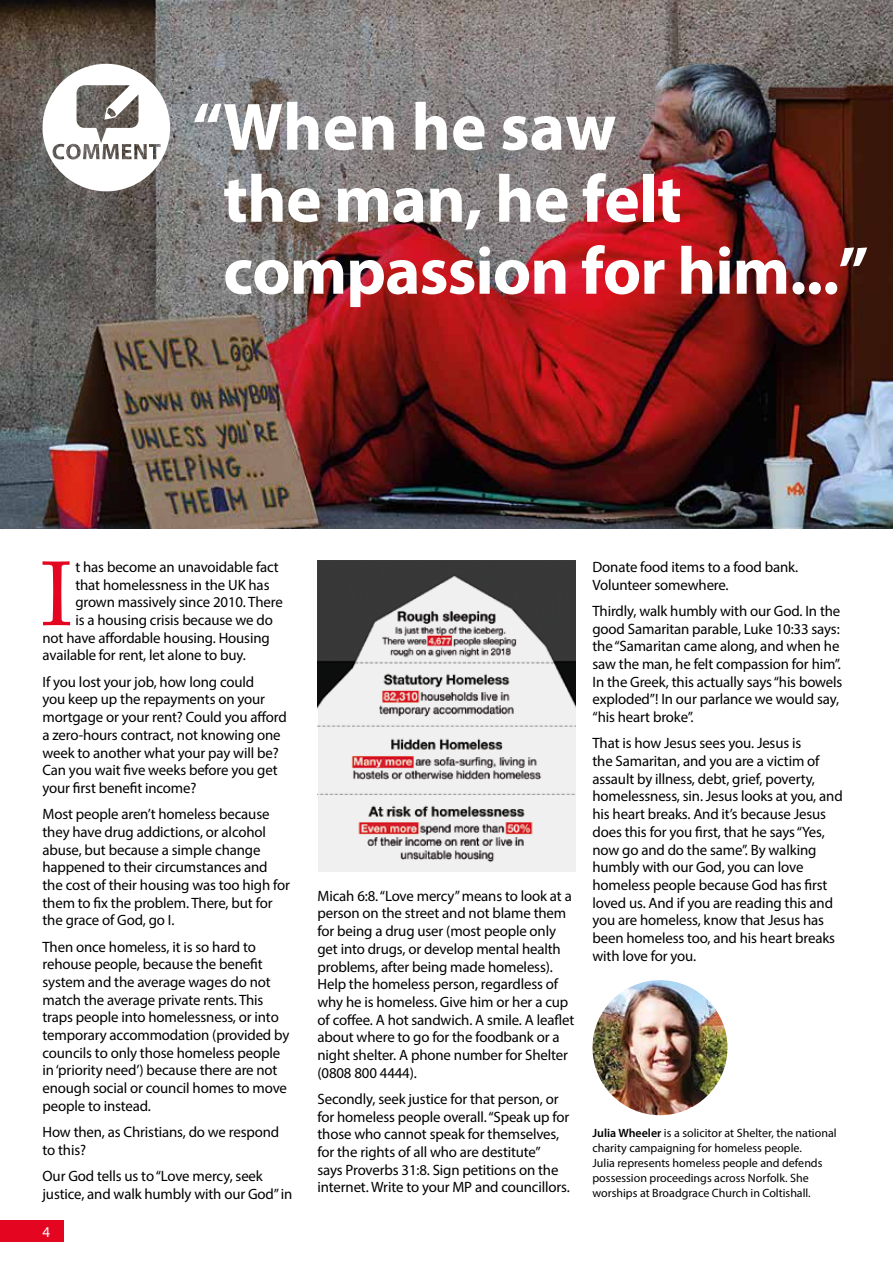
<style>
.page{position:relative;width:893px;height:1263px;background:#fff}
.page>*{position:absolute;margin:0;border:0;box-sizing:border-box;transform-origin:0 0}
.t1{font:89.7px "Adobe Caslon Pro";color:#e40521}
.t2{font:700 67.5px/72px "Myriad Pro";letter-spacing:-.01em;color:#fff}
.t3{font:15px/17.7px "Myriad Pro";letter-spacing:-.01em;color:#000}
.t4{font:15px "Myriad Pro";color:#fff}
.t5{font:12px/15px "Myriad Pro";color:#000}
.s1{font-weight:600}
</style>
<div class="page">
<img style="left:0;top:0;width:893px;height:528px">
<img style="left:592px;top:980px;width:135px;height:135px;border-radius:67px">
<svg style="left:43px;top:64px;width:127px;height:127px"></svg>
<div style="left:0;top:1220px;width:64px;height:22px;background:#e40521"></div>
<img style="left:317px;top:561px;width:258px;height:311px">
<h2 class="t2" style="left:223px;top:89px;width:647px;text-indent:-31px">“When he saw<br>the man, he felt compassion for him...”</h2>
<h1 class="t1" style="left:41px;top:542px;width:34px">I</h1>
<p class="t3" style="left:75px;top:558px;width:205px">t has become an unavoidable fact</p>
<p class="t3" style="left:75px;top:575px;width:196px">that homelessness in the UK has</p>
<p class="t3" style="left:75px;top:593px;width:209px">grown massively since 2010. There</p>
<p class="t3" style="left:75px;top:611px;width:199px">is a housing crisis because we do</p>
<p class="t3" style="left:43px;top:629px;width:229px">not have affordable housing. Housing</p>
<p class="t3" style="left:43px;top:646px;width:205px">available for rent, let alone to buy.</p>
<p class="t3" style="left:43px;top:672px;width:246px">If you lost your job, how long could<br>you keep up the repayments on your mortgage or your rent? Could you afford a zero-hours contract, not knowing one week to another what your pay will be?<br>Can you wait five weeks before you get your first benefit income?</p>
<p class="t3" style="left:43px;top:805px;width:249px">Most people aren’t homeless because they have drug addictions, or alcohol abuse, but because a simple change happened to their circumstances and the cost of their housing was too high for them to fix the problem. There, but for the grace of God, go I.</p>
<p class="t3" style="left:43px;top:937px;width:248px">Then once homeless, it is so hard to rehouse people, because the benefit system and the average wages do not match the average private rents. This traps people into homelessness, or into temporary accommodation (provided by councils to only those homeless people in ‘priority need’) because there are not enough social or council homes to move people to instead.</p>
<p class="t3" style="left:43px;top:1123px;width:238px">How then, as Christians, do we respond to this?</p>
<p class="t3" style="left:43px;top:1167px;width:251px">Our God tells us to “Love mercy, seek justice, and walk humbly with our God” in</p>
<p class="t4" style="left:43px;top:1222px;width:9px">4</p>
<p class="t3" style="left:317px;top:887px;width:258px">Micah 6:8. “Love mercy” means to look at a person on the street and not blame them for being a drug user (most people only get into drugs, or develop mental health problems, after being made homeless).<br>Help the homeless person, regardless of why he is homeless. Give him or her a cup of coffee. A hot sandwich. A smile. A leaflet about where to go for the foodbank or a night shelter. A phone number for Shelter (0808 800 4444).</p>
<p class="t3" style="left:317px;top:1090px;width:254px">Secondly, seek justice for that person, or for homeless people overall. “Speak up for those who cannot speak for themselves, for the rights of all who are destitute” says Proverbs 31:8. Sign petitions on the internet. Write to your MP and councillors.</p>
<p class="t3" style="left:592px;top:558px;width:207px">Donate food items to a food bank.<br>Volunteer somewhere.</p>
<p class="t3" style="left:592px;top:602px;width:251px">Thirdly, walk humbly with our God. In the good Samaritan parable, Luke 10:33 says: the “Samaritan came along, and when he saw the man, he felt compassion for him”.<br>In the Greek, this actually says “his bowels exploded”! In our parlance we would say, “his heart broke”.</p>
<p class="t3" style="left:592px;top:734px;width:252px">That is how Jesus sees you. Jesus is<br>the Samaritan, and you are a victim of assault by illness, debt, grief, poverty, homelessness, sin. Jesus looks at you, and his heart breaks. And it’s because Jesus does this for you first, that he says “Yes, now go and do the same”. By walking humbly with our God, you can love homeless people because God has first loved us. And if you are reading this and you are homeless, know that Jesus has been homeless too, and his heart breaks with love for you.</p>
<p class="t5" style="left:592px;top:1125px;width:246px"><span class="s1">Julia Wheeler</span> is a solicitor at Shelter, the national charity campaigning for homeless people.<br>Julia represents homeless people and defends possession proceedings across Norfolk. She worships at Broadgrace Church in Coltishall.</p>
</div>
